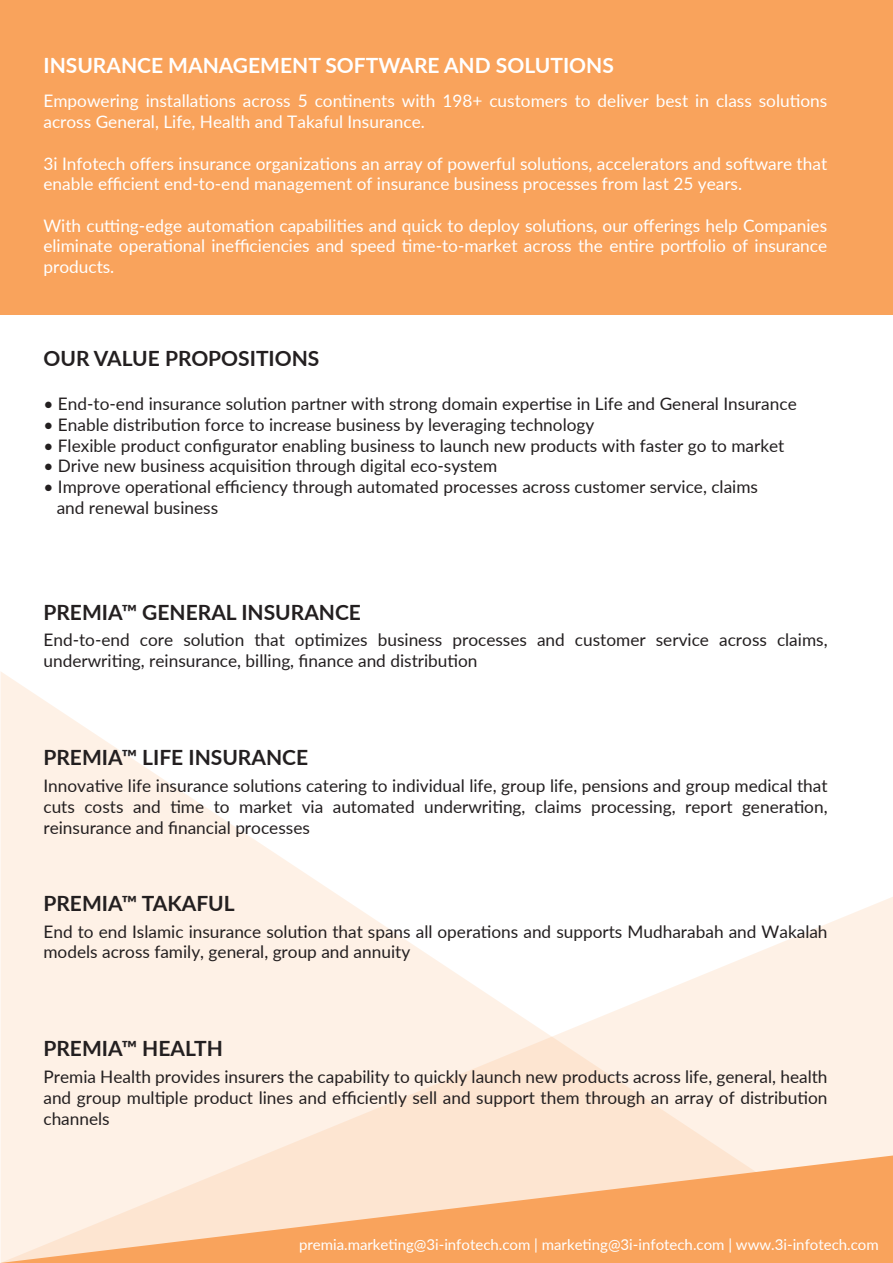
<style>
.page{position:relative;width:893px;height:1263px;background:#fff}
.page>*{position:absolute;margin:0;border:0;box-sizing:border-box;transform-origin:0 0}
.t1{font:700 21px "Lato";color:#231f20}
.t2{font:700 21px "Lato";color:#fff}
.t3{font:17.25px/20.7px "Lato";color:#231f20}
.t4{font:17.25px/20.7px "Lato";color:#fff}
.t5{font:15px "Lato";color:#fff}
</style>
<div class="page">
<svg style="left:0;top:672px;width:893px;height:483px;fill:#fef1e6"></svg>
<svg style="left:0;top:1155px;width:893px;height:108px;background:#fbc69a"></svg>
<div style="left:0;top:0;width:893px;height:314px;background:#f9a35c"></div>
<p class="t2" style="left:43px;top:50px;width:572px">INSURANCE MANAGEMENT SOFTWARE AND SOLUTIONS</p>
<p class="t4" style="left:43px;top:90px;width:785px">Empowering installations across 5 continents with 198+ customers to deliver best in class solutions across General, Life, Health and Takaful Insurance.</p>
<p class="t4" style="left:43px;top:152px;width:785px">3i Infotech offers insurance organizations an array of powerful solutions, accelerators and software that enable efficient end-to-end management of insurance business processes from last 25 years.</p>
<p class="t4" style="left:43px;top:214px;width:785px;text-align:justify">With cutting-edge automation capabilities and quick to deploy solutions, our offerings help Companies eliminate operational inefficiencies and speed time-to-market across the entire portfolio of insurance products.</p>
<p class="t1" style="left:43px;top:342px;width:277px">OUR VALUE PROPOSITIONS</p>
<p class="t3" style="left:43px;top:393px;width:755px">• End-to-end insurance solution partner with strong domain expertise in Life and General Insurance</p>
<p class="t3" style="left:43px;top:414px;width:552px">• Enable distribution force to increase business by leveraging technology</p>
<p class="t3" style="left:43px;top:434px;width:742px">• Flexible product configurator enabling business to launch new products with faster go to market</p>
<p class="t3" style="left:43px;top:455px;width:455px">• Drive new business acquisition through digital eco-system</p>
<p class="t3" style="left:57px;top:476px;width:703px;text-indent:-13px">• Improve operational efficiency through automated processes across customer service, claims and renewal business</p>
<p class="t1" style="left:43px;top:596px;width:319px">PREMIA™ GENERAL INSURANCE</p>
<p class="t3" style="left:43px;top:629px;width:786px">End-to-end core solution that optimizes business processes and customer service across claims, underwriting, reinsurance, billing, finance and distribution</p>
<p class="t1" style="left:43px;top:742px;width:266px">PREMIA™ LIFE INSURANCE</p>
<p class="t3" style="left:43px;top:775px;width:786px;text-align:justify">Innovative life insurance solutions catering to individual life, group life, pensions and group medical that cuts costs and time to market via automated underwriting, claims processing, report generation, reinsurance and financial processes</p>
<p class="t1" style="left:43px;top:888px;width:193px">PREMIA™ TAKAFUL</p>
<p class="t3" style="left:43px;top:920px;width:786px">End to end Islamic insurance solution that spans all operations and supports Mudharabah and Wakalah models across family, general, group and annuity</p>
<p class="t1" style="left:43px;top:1033px;width:181px">PREMIA™ HEALTH</p>
<p class="t3" style="left:43px;top:1066px;width:786px;text-align:justify">Premia Health provides insurers the capability to quickly launch new products across life, general, health and group multiple product lines and efficiently sell and support them through an array of distribution channels</p>
<p class="t5" style="left:299px;top:1233px;width:581px">premia.marketing@3i-infotech.com | marketing@3i-infotech.com | www.3i-infotech.com</p>
</div>
